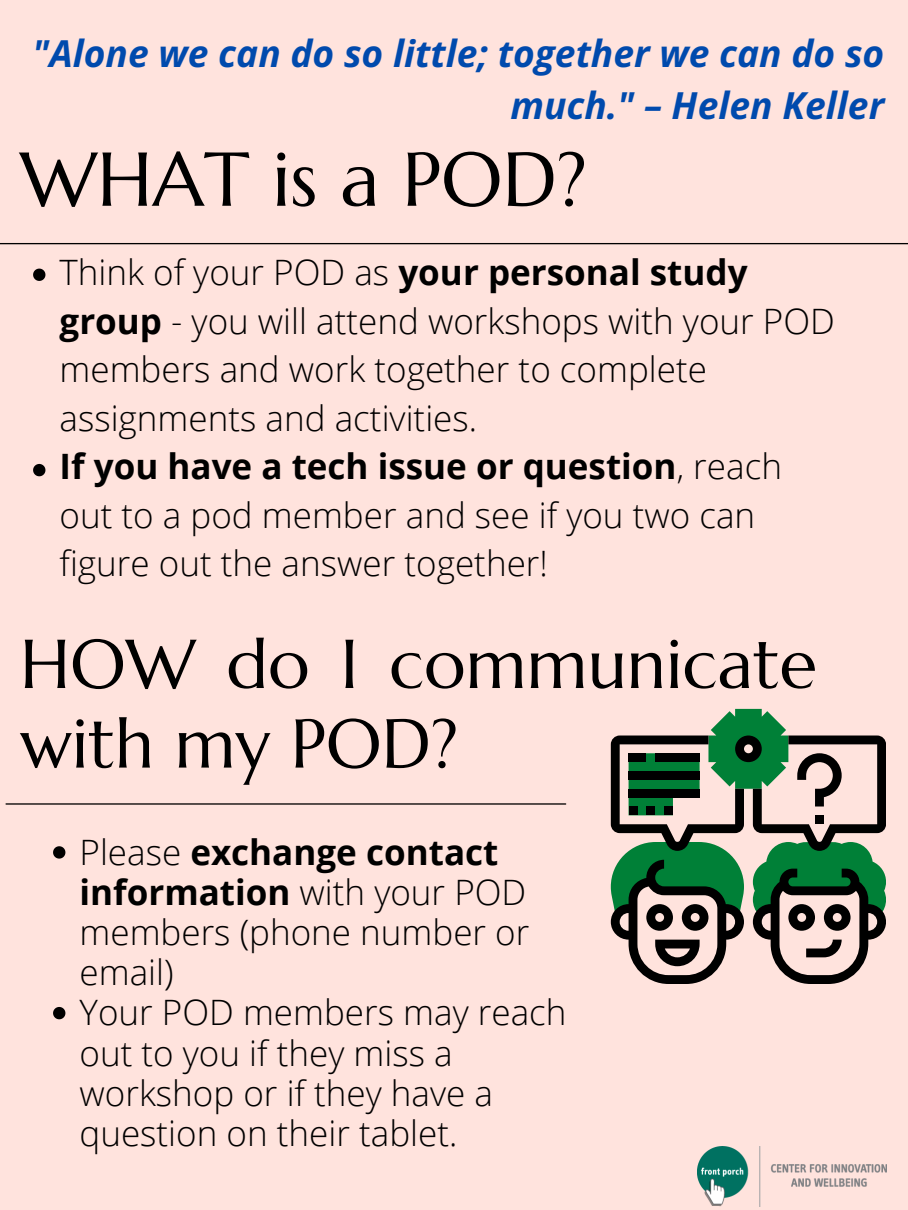
<style>
.page{position:relative;width:908px;height:1210px;background:#fff}
.page>*{position:absolute;margin:0;border:0;box-sizing:border-box;transform-origin:0 0}
.t1{font:75.98px "Marcellus";color:#000}
.t2{font:68.95px/79.5px "Marcellus";color:#000}
.t3{font:italic 700 37.17px/52px "Open Sans";color:#004aad;text-align:right}
.t4{font:300 35px/40.2px "Open Sans";color:#000}
.s1{font-weight:700}
</style>
<div class="page">
<div style="left:0;top:0;width:907px;height:1210px;background:#ffe3dd"></div>
<hr style="left:6px;top:803px;width:559px;height:1px;background:#000">
<svg style="left:33px;top:269px;width:12px;height:12px"></svg>
<svg style="left:33px;top:464px;width:12px;height:12px"></svg>
<hr style="left:0;top:243px;width:907px;height:1px;background:#000">
<svg style="left:610px;top:709px;width:275px;height:275px"></svg>
<div style="left:814px;top:815px;width:9px;height:9px;background:#000"></div>
<img style="left:697px;top:1146px;width:188px;height:60px">
<svg style="left:53px;top:846px;width:12px;height:12px"></svg>
<svg style="left:53px;top:1007px;width:12px;height:12px"></svg>
<p class="t3" style="left:33px;top:26px;width:853px">"Alone we can do so little; together we can do so much." – Helen Keller</p>
<h1 class="t1" style="left:20px;top:132px;width:568px">WHAT is a POD?</h1>
<p class="t4" style="left:59px;top:247px;width:776px;line-height:48.6px">Think of your POD as <span class="s1">your personal study group</span> - you will attend workshops with your POD members and work together to complete assignments and activities.<br><span class="s1">If you have a tech issue or question</span>, reach out to a pod member and see if you two can figure out the answer together!</p>
<h2 class="t2" style="left:20px;top:624px;width:798px">HOW do I communicate with my POD?</h2>
<p class="t4" style="left:79px;top:831px;width:488px">Please <span class="s1">exchange contact information</span> with your POD members (phone number or email)<br>Your POD members may reach out to you if they miss a workshop or if they have a question on their tablet.</p>
</div>
